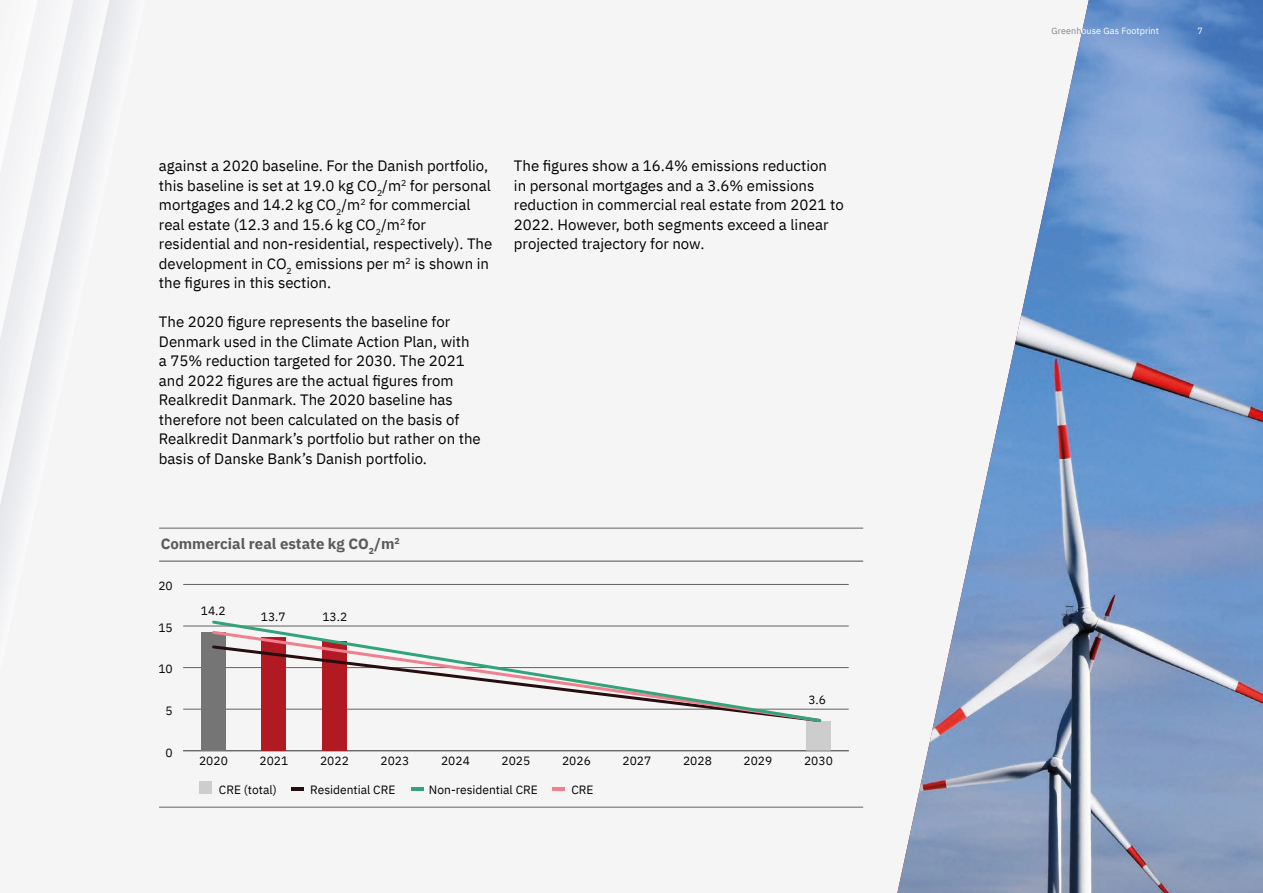
<style>
.page{position:relative;width:1263px;height:893px;background:#f5f5f5}
.page>*{position:absolute;margin:0;border:0;box-sizing:border-box;transform-origin:0 0}
.t1{font:15px/19.5px "IBM Plex Sans";color:#020203}
.t2{font:700 15px "IBM Plex Sans";color:#5b5a5a}
.t3{font:12px "IBM Plex Sans";color:#020203}
.t4{font:9px "IBM Plex Sans";letter-spacing:.005em;color:#fff}
.s1{color:#7d8891}
</style>
<div class="page">
<svg style="left:88px;top:0;width:32px;height:146px"></svg>
<svg style="left:52px;top:0;width:36px;height:313px"></svg>
<svg style="left:0;top:104px;width:52px;height:449px"></svg>
<hr style="left:183px;top:750px;width:666px;height:1px;background:#626262">
<hr style="left:183px;top:709px;width:666px;height:1px;background:#626262">
<hr style="left:183px;top:667px;width:666px;height:1px;background:#626262">
<hr style="left:183px;top:626px;width:666px;height:1px;background:#626262">
<hr style="left:183px;top:584px;width:666px;height:1px;background:#626262">
<div style="left:201px;top:633px;width:25px;height:118px;background:#757576"></div>
<div style="left:262px;top:637px;width:24px;height:114px;background:#b11923"></div>
<div style="left:322px;top:641px;width:24px;height:110px;background:#b11923"></div>
<div style="left:806px;top:721px;width:24px;height:30px;background:#cdcdce"></div>
<hr style="left:159px;top:528px;width:704px;height:1px;background:#626262">
<hr style="left:159px;top:807px;width:704px;height:1px;background:#626262">
<hr style="left:159px;top:561px;width:704px;height:1px;background:#626262">
<svg style="left:210px;top:620px;width:613px;height:104px"></svg>
<div style="left:199px;top:781px;width:13px;height:13px;background:#cdcdce"></div>
<hr style="left:291px;top:787px;width:13px;height:4px;background:#270c10">
<hr style="left:411px;top:787px;width:13px;height:4px;background:#33a379">
<hr style="left:552px;top:787px;width:13px;height:4px;background:#ef808d">
<img style="left:897px;top:0;width:366px;height:893px">
<p class="t1" style="left:159px;top:155px;width:335px">against a 2020 baseline. For the Danish portfolio, this baseline is set at 19.0 kg CO<sub>2</sub>/m<sup>2</sup> for personal mortgages and 14.2 kg CO<sub>2</sub>/m<sup>2</sup> for commercial real estate (12.3 and 15.6 kg CO<sub>2</sub>/m<sup>2</sup> for residential and non-residential, respectively). The development in CO<sub>2</sub> emissions per m<sup>2</sup> is shown in the figures in this section.</p>
<p class="t1" style="left:159px;top:311px;width:323px">The 2020 figure represents the baseline for Denmark used in the Climate Action Plan, with a 75% reduction targeted for 2030. The 2021 and 2022 figures are the actual figures from Realkredit Danmark. The 2020 baseline has therefore not been calculated on the basis of Realkredit Danmark’s portfolio but rather on the basis of Danske Bank’s Danish portfolio.</p>
<p class="t1" style="left:514px;top:155px;width:331px">The figures show a 16.4% emissions reduction<br>in personal mortgages and a 3.6% emissions reduction in commercial real estate from 2021 to 2022. However, both segments exceed a linear projected trajectory for now.</p>
<p class="t2" style="left:161px;top:532px;width:241px">Commercial real estate kg CO<sub>2</sub>/m<sup>2</sup></p>
<p class="t3" style="left:158px;top:577px;width:16px">20</p>
<p class="t3" style="left:158px;top:618px;width:16px">15</p>
<p class="t3" style="left:158px;top:660px;width:16px">10</p>
<p class="t3" style="left:166px;top:702px;width:9px">5</p>
<p class="t3" style="left:201px;top:601px;width:26px">14.2</p>
<p class="t3" style="left:261px;top:607px;width:26px">13.7</p>
<p class="t3" style="left:322px;top:607px;width:26px">13.2</p>
<p class="t3" style="left:808px;top:690px;width:19px">3.6</p>
<p class="t3" style="left:166px;top:743px;width:9px">0</p>
<p class="t3" style="left:199px;top:752px;width:30px">2020</p>
<p class="t3" style="left:260px;top:752px;width:30px">2021</p>
<p class="t3" style="left:320px;top:752px;width:30px">2022</p>
<p class="t3" style="left:381px;top:752px;width:30px">2023</p>
<p class="t3" style="left:441px;top:752px;width:30px">2024</p>
<p class="t3" style="left:502px;top:752px;width:30px">2025</p>
<p class="t3" style="left:562px;top:752px;width:30px">2026</p>
<p class="t3" style="left:622px;top:752px;width:30px">2027</p>
<p class="t3" style="left:683px;top:752px;width:30px">2028</p>
<p class="t3" style="left:743px;top:752px;width:30px">2029</p>
<p class="t3" style="left:804px;top:752px;width:30px">2030</p>
<p class="t3" style="left:219px;top:780px;width:59px">CRE (total)</p>
<p class="t3" style="left:310px;top:780px;width:87px">Residential CRE</p>
<p class="t3" style="left:429px;top:780px;width:110px">Non-residential CRE</p>
<p class="t3" style="left:571px;top:780px;width:24px">CRE</p>
<p class="t4" style="left:1051px;top:24px;width:109px"><span class="s1">Greenh</span>ouse Gas Footprint</p>
<p class="t4" style="left:1197px;top:24px;width:7px">7</p>
</div>
